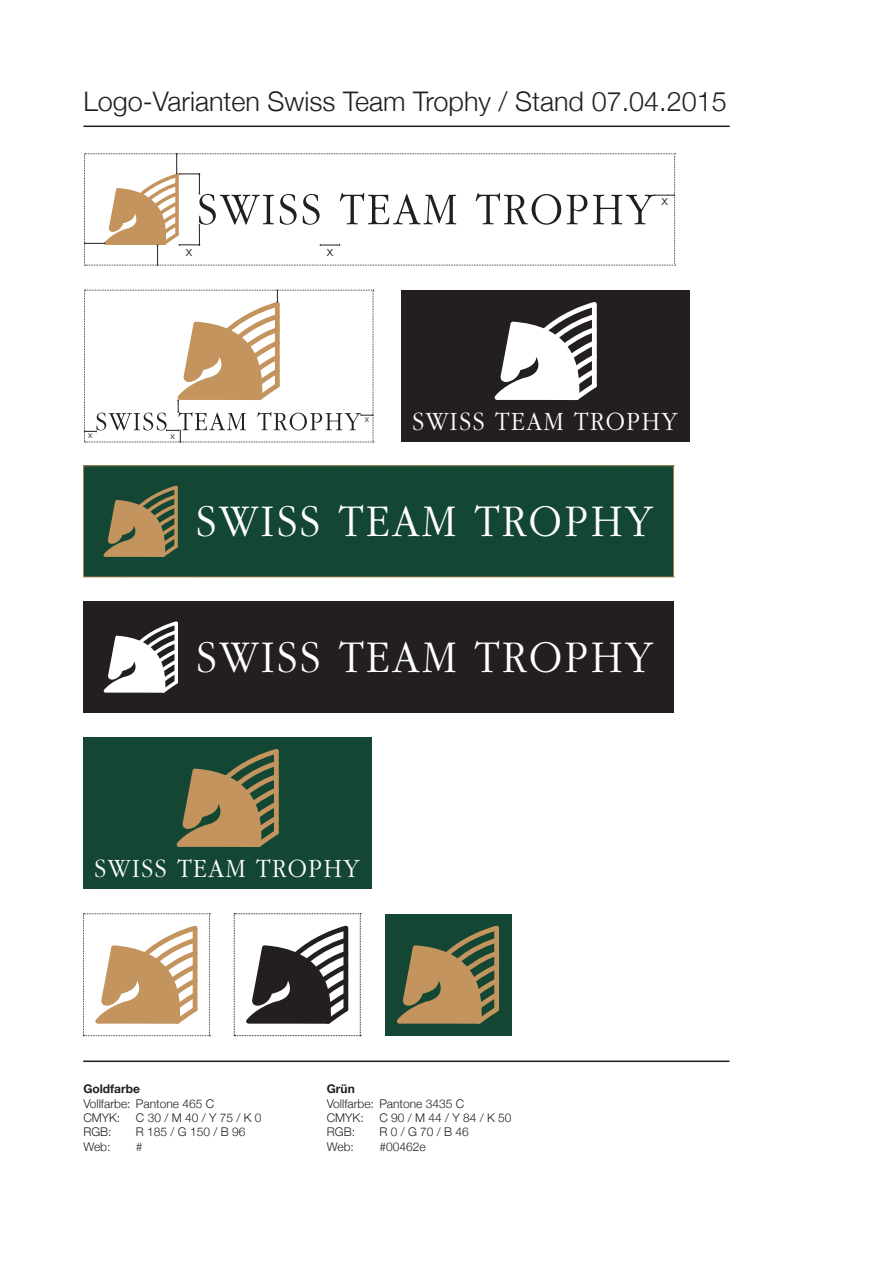
<style>
.page{position:relative;width:893px;height:1263px;background:#fff}
.page>*{position:absolute;margin:0;border:0;box-sizing:border-box;transform-origin:0 0}
.t1{font:300 47.25px "ITC Garamond Std";letter-spacing:.06em;color:#fff;scale:.9 1}
.t2{font:300 27.45px "ITC Garamond Std";letter-spacing:.06em;color:#fff;scale:.9 1}
.t3{font:300 27px "Helvetica Neue";color:#231f20}
.t4{font:300 13.5px "Helvetica Neue";color:#231f20}
.t5{font:300 12px "Helvetica Neue";color:#231f20}
.t6{font:700 12px "Helvetica Neue";color:#231f20}
.t7{font:300 9px "Helvetica Neue";color:#231f20}
</style>
<div class="page">
<hr style="left:83px;top:126px;width:647px;height:1px;background:#231f20">
<svg style="left:84px;top:153px;width:592px;height:113px"></svg>
<svg style="left:84px;top:290px;width:290px;height:153px"></svg>
<div style="left:402px;top:290px;width:288px;height:152px;background:#231f20"></div>
<svg style="left:494px;top:302px;width:101px;height:98px"></svg>
<div style="left:592px;top:302px;width:5px;height:86px;background:#fff;border-radius:2px"></div>
<div style="left:84px;top:737px;width:288px;height:152px;background:#144634"></div>
<svg style="left:83px;top:465px;width:592px;height:113px"></svg>
<svg style="left:174px;top:486px;width:4px;height:62px"></svg>
<svg style="left:176px;top:749px;width:101px;height:98px"></svg>
<div style="left:274px;top:749px;width:5px;height:86px;background:#c3945d;border-radius:2px"></div>
<svg style="left:83px;top:913px;width:127px;height:123px"></svg>
<hr style="left:193px;top:926px;width:4px;height:85px;background:#c3945d;border-radius:2px">
<svg style="left:234px;top:913px;width:127px;height:123px"></svg>
<div style="left:343px;top:926px;width:5px;height:85px;background:#231f20;border-radius:2px"></div>
<div style="left:385px;top:914px;width:126px;height:122px;background:#144634"></div>
<svg style="left:397px;top:925px;width:102px;height:99px"></svg>
<div style="left:494px;top:926px;width:5px;height:85px;background:#c3945d;border-radius:2px"></div>
<hr style="left:83px;top:1060px;width:646px;height:2px;background:#231f20">
<div style="left:84px;top:601px;width:590px;height:112px;background:#231f20"></div>
<svg style="left:104px;top:621px;width:74px;height:72px"></svg>
<svg style="left:174px;top:622px;width:4px;height:62px"></svg>
<p class="t3" style="left:83px;top:80px;width:645px">Logo-Varianten Swiss Team Trophy / Stand 07.04.2015</p>
<p class="t4" style="left:186px;top:241px;width:8px">x</p>
<p class="t4" style="left:327px;top:240px;width:8px">x</p>
<p class="t4" style="left:661px;top:190px;width:8px">x</p>
<p class="t7" style="left:88px;top:427px;width:6px">x</p>
<p class="t7" style="left:170px;top:428px;width:6px">x</p>
<p class="t7" style="left:365px;top:411px;width:6px">x</p>
<p class="t2" style="left:412px;top:407px;width:296px">SWISS TEAM TROPHY</p>
<p class="t1" style="left:196px;top:496px;width:509px">SWISS TEAM TROPHY</p>
<p class="t1" style="left:196px;top:632px;width:509px">SWISS TEAM TROPHY</p>
<p class="t2" style="left:94px;top:854px;width:296px">SWISS TEAM TROPHY</p>
<p class="t6" style="left:83px;top:1079px;width:58px">Goldfarbe</p>
<p class="t5" style="left:83px;top:1093px;width:132px">Vollfarbe: Pantone 465 C</p>
<p class="t5" style="left:83px;top:1108px;width:38px">CMYK:</p>
<p class="t5" style="left:136px;top:1108px;width:127px">C 30 / M 40 / Y 75 / K 0</p>
<p class="t5" style="left:83px;top:1122px;width:30px">RGB:</p>
<p class="t5" style="left:136px;top:1122px;width:111px">R 185 / G 150 / B 96</p>
<p class="t5" style="left:83px;top:1137px;width:29px">Web:</p>
<p class="t5" style="left:136px;top:1137px;width:8px">#</p>
<p class="t6" style="left:327px;top:1079px;width:30px">Grün</p>
<p class="t5" style="left:327px;top:1093px;width:139px">Vollfarbe: Pantone 3435 C</p>
<p class="t5" style="left:327px;top:1108px;width:38px">CMYK:</p>
<p class="t5" style="left:379px;top:1108px;width:134px">C 90 / M 44 / Y 84 / K 50</p>
<p class="t5" style="left:327px;top:1122px;width:30px">RGB:</p>
<p class="t5" style="left:379px;top:1122px;width:91px">R 0 / G 70 / B 46</p>
<p class="t5" style="left:327px;top:1137px;width:29px">Web:</p>
<p class="t5" style="left:379px;top:1137px;width:48px">#00462e</p>
</div>
